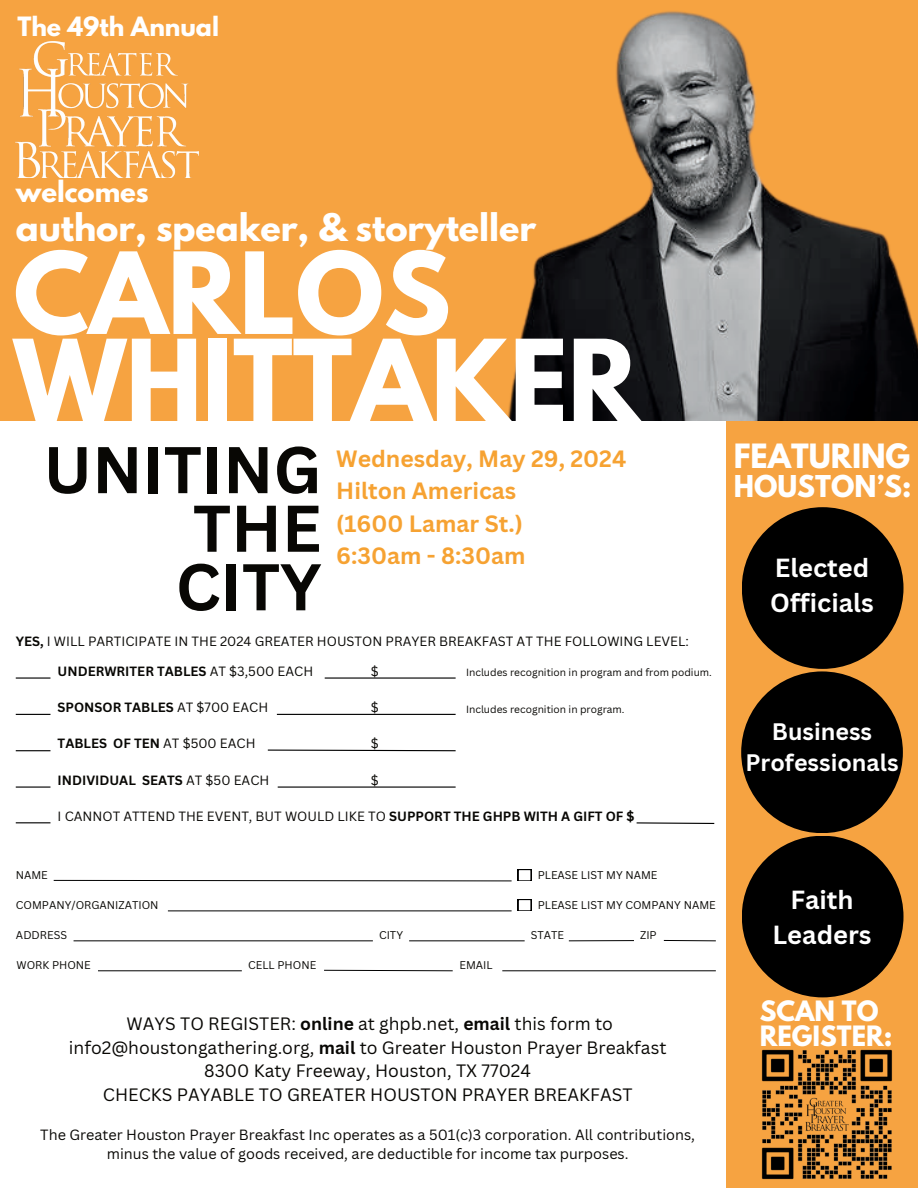
<style>
.page{position:relative;width:918px;height:1188px;background:#fff}
.page>*{position:absolute;margin:0;border:0;box-sizing:border-box;transform-origin:0 0}
.t1{font:700 100.2px/87.3px "League Spartan";color:#fff}
.t2{font:700 64.5px/58.5px "Canva Sans";color:#080704;text-align:justify}
.t3{font:700 33.6px "League Spartan";color:#fff}
.t4{font:700 29.7px "League Spartan";color:#fff}
.t5{font:700 26.7px "League Spartan";color:#fff}
.t6{font:700 25.95px "League Spartan";color:#fff}
.t7{font:700 25.5px/34.8px "Canva Sans";color:#fff}
.t8{font:700 24.9px/25.2px "League Spartan";color:#fff}
.t9{font:700 23.55px "League Spartan";color:#fff}
.t10{font:700 23.25px/31.5px "Canva Sans";color:#fff;text-align:center}
.t11{font:700 22.95px/32px "Canva Sans";color:#f6a232}
.t12{font:17.4px/23.7px "Canva Sans";color:#080704;text-align:center}
.t13{font:14.4px/19.2px "Canva Sans";color:#080704;text-align:center}
.t14{font:13.05px "Canva Sans";color:#080704}
.t15{font:700 13.05px "Canva Sans";color:#080704}
.t16{font:10.95px "Canva Sans";color:#080704}
.t17{font:10.2px "Canva Sans";color:#080704}
.s1{font-weight:700}
.s2{font-weight:400}
</style>
<div class="page">
<svg style="left:53px;top:869px;width:479px;height:13px"></svg>
<hr style="left:168px;top:910px;width:344px;height:1px;background:#000">
<svg style="left:518px;top:899px;width:14px;height:12px"></svg>
<hr style="left:74px;top:940px;width:299px;height:1px;background:#000">
<hr style="left:409px;top:940px;width:116px;height:1px;background:#000">
<hr style="left:569px;top:940px;width:65px;height:1px;background:#000">
<hr style="left:664px;top:940px;width:52px;height:1px;background:#000">
<hr style="left:98px;top:970px;width:144px;height:1px;background:#000">
<svg style="left:324px;top:969px;width:129px;height:3px"></svg>
<hr style="left:502px;top:970px;width:214px;height:1px;background:#000">
<hr style="left:16px;top:750px;width:34px;height:1px;background:#000">
<svg style="left:267px;top:749px;width:189px;height:3px"></svg>
<hr style="left:16px;top:787px;width:34px;height:1px;background:#000">
<hr style="left:278px;top:787px;width:178px;height:1px;background:#000">
<hr style="left:16px;top:822px;width:34px;height:1px;background:#000">
<svg style="left:636px;top:822px;width:79px;height:2px"></svg>
<hr style="left:16px;top:677px;width:34px;height:2px;background:#000">
<hr style="left:325px;top:677px;width:131px;height:2px;background:#000">
<hr style="left:16px;top:714px;width:34px;height:1px;background:#000">
<hr style="left:277px;top:714px;width:179px;height:1px;background:#000">
<div style="left:0;top:0;width:918px;height:421px;background:#f6a341"></div>
<img style="left:16px;top:42px;width:182px;height:136px">
<div style="left:726px;top:404px;width:192px;height:784px;background:#f6a341"></div>
<img style="left:761px;top:1049px;width:132px;height:130px">
<img style="left:507px;top:11px;width:411px;height:410px">
<div style="left:742px;top:507px;width:162px;height:162px;background:#000;border-radius:50%"></div>
<div style="left:741px;top:671px;width:162px;height:162px;background:#000;border-radius:50%"></div>
<div style="left:742px;top:836px;width:162px;height:161px;background:#000;border-radius:50%"></div>
<h3 class="t9" style="left:17px;top:8px;width:203px">The 49th Annual</h3>
<h3 class="t6" style="left:16px;top:171px;width:134px">welcomes</h3>
<h3 class="t3" style="left:16px;top:201px;width:522px">author, speaker, &amp; storyteller</h3>
<h1 class="t1" style="left:14px;top:248px;width:627px">CARLOS<br>WHITTAKER</h1>
<h2 class="t2" style="left:176px;top:442px;width:147px;text-indent:-132px">UNITING THE CITY</h2>
<h3 class="t11" style="left:336px;top:444px;width:292px">Wednesday, May 29, 2024<br>Hilton Americas<br>(1600 Lamar St.)<br>6:30am - 8:30am</h3>
<p class="t14" style="left:16px;top:633px;width:675px"><span class="s1">YES,</span> I WILL PARTICIPATE IN THE 2024 GREATER HOUSTON PRAYER BREAKFAST AT THE FOLLOWING LEVEL:</p>
<p class="t15" style="left:58px;top:663px;width:257px">UNDERWRITER TABLES <span class="s2">AT $3,500 EACH</span></p>
<p class="t17" style="left:466px;top:667px;width:247px">Includes recognition in program and from podium.</p>
<p class="t15" style="left:58px;top:699px;width:212px">SPONSOR TABLES <span class="s2">AT $700 EACH</span></p>
<p class="t17" style="left:466px;top:703px;width:160px">Includes recognition in program.</p>
<p class="t14" style="left:371px;top:663px;width:9px">$</p>
<p class="t14" style="left:371px;top:700px;width:9px">$</p>
<p class="t15" style="left:58px;top:736px;width:199px">TABLES OF TEN <span class="s2">AT $500 EACH</span></p>
<p class="t15" style="left:58px;top:772px;width:213px">INDIVIDUAL SEATS <span class="s2">AT $50 EACH</span></p>
<p class="t14" style="left:58px;top:809px;width:578px">I CANNOT ATTEND THE EVENT, BUT WOULD LIKE TO <span class="s1">SUPPORT THE GHPB WITH A GIFT OF $</span></p>
<p class="t14" style="left:371px;top:736px;width:9px">$</p>
<p class="t14" style="left:371px;top:772px;width:9px">$</p>
<p class="t16" style="left:16px;top:868px;width:34px">NAME</p>
<p class="t16" style="left:538px;top:868px;width:121px">PLEASE LIST MY NAME</p>
<p class="t16" style="left:16px;top:898px;width:144px">COMPANY/ORGANIZATION</p>
<p class="t16" style="left:538px;top:898px;width:180px">PLEASE LIST MY COMPANY NAME</p>
<p class="t16" style="left:16px;top:928px;width:53px">ADDRESS</p>
<p class="t16" style="left:379px;top:928px;width:26px">CITY</p>
<p class="t16" style="left:531px;top:928px;width:35px">STATE</p>
<p class="t16" style="left:640px;top:928px;width:18px">ZIP</p>
<p class="t16" style="left:16px;top:958px;width:76px">WORK PHONE</p>
<p class="t16" style="left:248px;top:958px;width:70px">CELL PHONE</p>
<p class="t16" style="left:459px;top:958px;width:35px">EMAIL</p>
<p class="t12" style="left:69px;top:1012px;width:599px">WAYS TO REGISTER: <span class="s1">online</span> at ghpb.net, <span class="s1">email</span> this form to info2@houstongathering.org, <span class="s1">mail</span> to Greater Houston Prayer Breakfast 8300 Katy Freeway, Houston, TX 77024<br>CHECKS PAYABLE TO GREATER HOUSTON PRAYER BREAKFAST</p>
<p class="t13" style="left:40px;top:1126px;width:656px">The Greater Houston Prayer Breakfast Inc operates as a 501(c)3 corporation. All contributions, minus the value of goods received, are deductible for income tax purposes.</p>
<h3 class="t4" style="left:734px;top:433px;width:178px">FEATURING</h3>
<h3 class="t5" style="left:734px;top:466px;width:179px">HOUSTON’S:</h3>
<h3 class="t7" style="left:770px;top:551px;width:105px">Elected<br>Officials</h3>
<h3 class="t10" style="left:745px;top:716px;width:155px">Business<br>Professionals</h3>
<h3 class="t7" style="left:773px;top:882px;width:100px;text-align:center">Faith<br>Leaders</h3>
<h3 class="t8" style="left:760px;top:998px;width:134px">SCAN TO<br>REGISTER:</h3>
</div>
